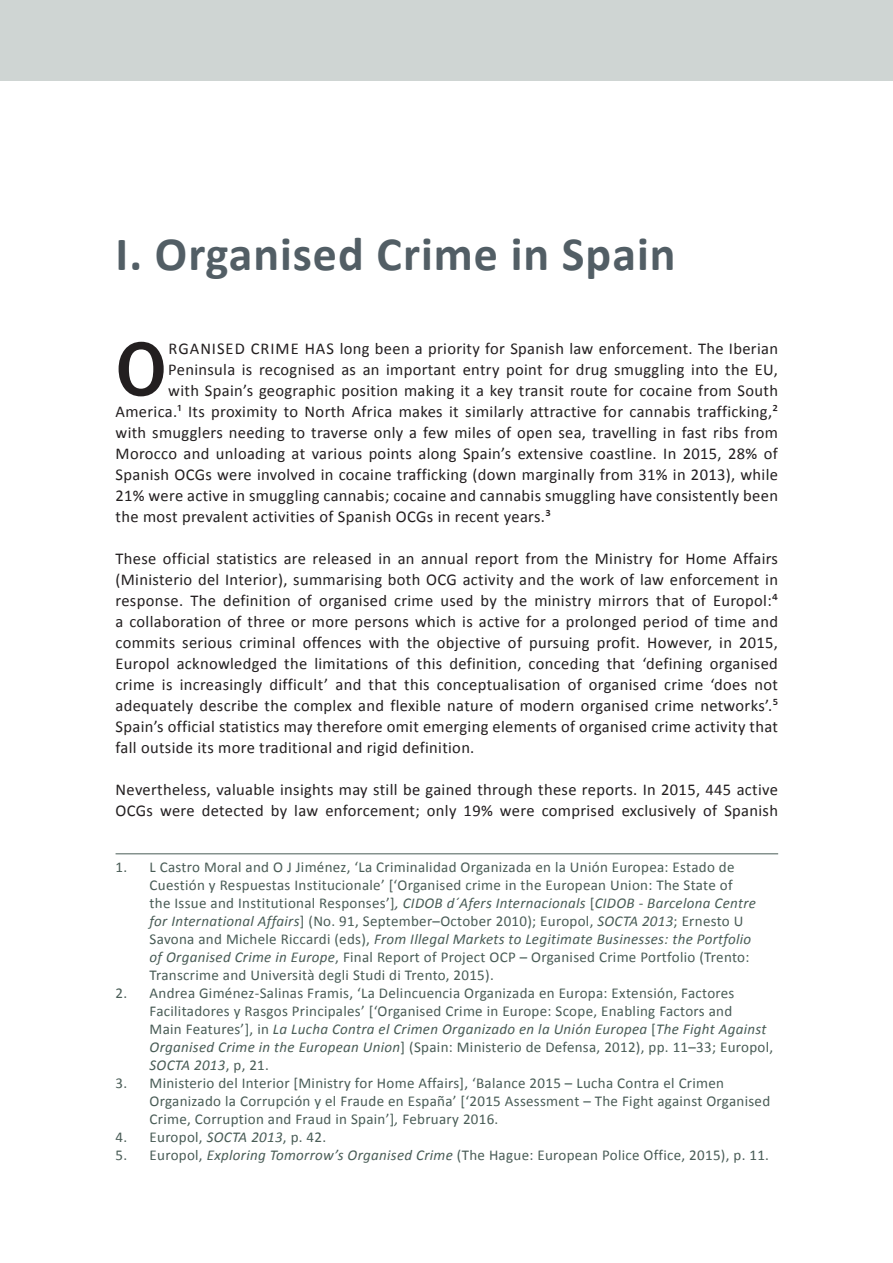
<style>
.page{position:relative;width:893px;height:1263px;background:#fff}
.page>*{position:absolute;margin:0;border:0;box-sizing:border-box;transform-origin:0 0}
.Drop_Cap{font:500 79.5px "Franklin Gothic";color:#231f20}
.Chapter_heading{font:700 48px "Calibri";letter-spacing:.02em;color:#525e65}
.Drop_Cap-2{font:16.5px/21px "Calibri";letter-spacing:.02em;color:#231f20;text-align:justify}
.Footnote_text{font:15px/18px "Calibri";letter-spacing:.02em;color:#495c56}
.s1{font-style:italic}
</style>
<div class="page">
<div style="left:0;top:0;width:893px;height:81px;background:#cfd5d3"></div>
<hr style="left:116px;top:853px;width:662px;height:1px;background:#495c56">
<p class="Chapter_heading" style="left:116px;top:223px;width:562px">I. Organised Crime in Spain</p>
<p class="Drop_Cap" style="left:116px;top:320px;width:53px">O</p>
<p class="Drop_Cap-2" style="left:169px;top:338px;width:611px">RGANISED CRIME HAS long been a priority for Spanish law enforcement. The Iberian</p>
<p class="Drop_Cap-2" style="left:168px;top:359px;width:611px">Peninsula is recognised as an important entry point for drug smuggling into the EU,</p>
<p class="Drop_Cap-2" style="left:168px;top:380px;width:611px">with Spain’s geographic position making it a key transit route for cocaine from South</p>
<p class="Drop_Cap-2" style="left:116px;top:401px;width:664px">America.1 Its proximity to North Africa makes it similarly attractive for cannabis trafficking,2</p>
<p class="Drop_Cap-2" style="left:116px;top:422px;width:664px">with smugglers needing to traverse only a few miles of open sea, travelling in fast ribs from</p>
<p class="Drop_Cap-2" style="left:116px;top:443px;width:664px">Morocco and unloading at various points along Spain’s extensive coastline. In 2015, 28% of</p>
<p class="Drop_Cap-2" style="left:116px;top:464px;width:664px">Spanish OCGs were involved in cocaine trafficking (down marginally from 31% in 2013), while</p>
<p class="Drop_Cap-2" style="left:116px;top:485px;width:664px">21% were active in smuggling cannabis; cocaine and cannabis smuggling have consistently been</p>
<p class="Drop_Cap-2" style="left:116px;top:506px;width:437px">the most prevalent activities of Spanish OCGs in recent years.3</p>
<p class="Drop_Cap-2" style="left:116px;top:548px;width:664px">These official statistics are released in an annual report from the Ministry for Home Affairs (Ministerio del Interior), summarising both OCG activity and the work of law enforcement in response. The definition of organised crime used by the ministry mirrors that of Europol:4 a collaboration of three or more persons which is active for a prolonged period of time and commits serious criminal offences with the objective of pursuing profit. However, in 2015, Europol acknowledged the limitations of this definition, conceding that ‘defining organised crime is increasingly difficult’ and that this conceptualisation of organised crime ‘does not adequately describe the complex and flexible nature of modern organised crime networks’.5<br>Spain’s official statistics may therefore omit emerging elements of organised crime activity that fall outside its more traditional and rigid definition.</p>
<p class="Drop_Cap-2" style="left:116px;top:779px;width:664px">Nevertheless, valuable insights may still be gained through these reports. In 2015, 445 active<br>OCGs were detected by law enforcement; only 19% were comprised exclusively of Spanish</p>
<p class="Footnote_text" style="left:150px;top:858px;width:608px;text-indent:-34px">1. L Castro Moral and O J Jiménez, ‘La Criminalidad Organizada en la Unión Europea: Estado de Cuestión y Respuestas Institucionale’ [‘Organised crime in the European Union: The State of the Issue and Institutional Responses’]<span class="s1">, CIDOB d´Afers Internacionals</span> [<span class="s1">CIDOB - Barcelona Centre for International Affairs</span>] (No. 91, September–October 2010); Europol, <span class="s1">SOCTA 2013</span>; Ernesto U Savona and Michele Riccardi (eds), <span class="s1">From Illegal Markets to Legitimate Businesses: the Portfolio of Organised Crime in Europe</span>, Final Report of Project OCP – Organised Crime Portfolio (Trento:<br>Transcrime and Università degli Studi di Trento, 2015).</p>
<p class="Footnote_text" style="left:150px;top:984px;width:625px;text-indent:-34px">2. Andrea Giménez-Salinas Framis, ‘La Delincuencia Organizada en Europa: Extensión, Factores Facilitadores y Rasgos Principales’ [‘Organised Crime in Europe: Scope, Enabling Factors and<br>Main Features’], in <span class="s1">La Lucha Contra el Crimen Organizado en la Unión Europea</span> [<span class="s1">The Fight Against Organised Crime in the European Union</span>] (Spain: Ministerio de Defensa, 2012), pp. 11–33; Europol, <span class="s1">SOCTA 2013</span>, p, 21.</p>
<p class="Footnote_text" style="left:150px;top:1074px;width:622px;text-indent:-34px">3. Ministerio del Interior [Ministry for Home Affairs], ‘Balance 2015 – Lucha Contra el Crimen<br>Organizado la Corrupción y el Fraude en España’ [‘2015 Assessment – The Fight against Organised<br>Crime, Corruption and Fraud in Spain’]<span class="s1">,</span> February 2016.</p>
<p class="Footnote_text" style="left:116px;top:1128px;width:212px">4. Europol, <span class="s1">SOCTA 2013</span>, p. 42.</p>
<p class="Footnote_text" style="left:116px;top:1146px;width:655px">5. Europol, <span class="s1">Exploring Tomorrow’s Organised Crime</span> (The Hague: European Police Office, 2015), p. 11.</p>
</div>
